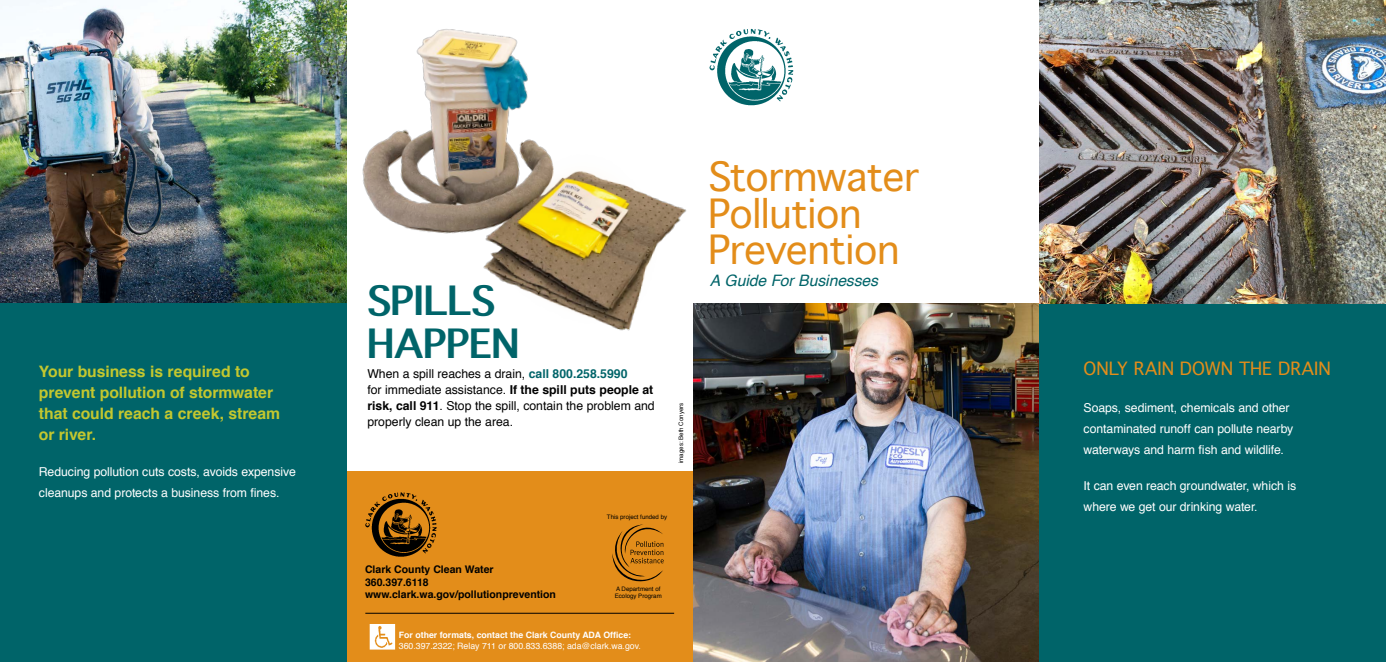
<style>
.page{position:relative;width:1386px;height:662px;background:#fff}
.page>*{position:absolute;margin:0;border:0;box-sizing:border-box;transform-origin:0 0}
.t1{font:38.5px/36.8px "Thonburi";letter-spacing:-.015em;color:#e38d1a}
.t2{font:700 38.5px/42.5px "Thonburi";letter-spacing:.005em;color:#006469}
.t3{font:17.5px "Thonburi";letter-spacing:-.005em;color:#e38d1a}
.t4{font:700 15.75px/21px "Helvetica";letter-spacing:-.005em;color:#c3c72f}
.t5{font:italic 15.75px "Helvetica";letter-spacing:-.005em;color:#006469}
.t6{font:12.25px/21px "Helvetica";letter-spacing:-.005em;color:#fff}
.t7{font:12.25px/15.8px "Helvetica";color:#000}
.t8{font:700 10.5px/12.6px "Helvetica";color:#000}
.t9{font:8.75px "Helvetica";color:#fff}
.t10{font:700 8.75px "Helvetica";color:#fff}
.t11{font:6.12px/7.4px "Helvetica";color:#000}
.s1{font-weight:700;color:#006469}
.s2{font-weight:700}
</style>
<div class="page">
<div style="left:346px;top:472px;width:347px;height:190px;background:#e38d1a"></div>
<img style="left:346px;top:7px;width:341px;height:344px">
<img style="left:693px;top:303px;width:347px;height:359px">
<img style="left:709px;top:28px;width:85px;height:78px">
<div style="left:1040px;top:268px;width:346px;height:394px;background:#006469"></div>
<img style="left:0;top:0;width:346px;height:303px">
<div style="left:0;top:303px;width:346px;height:359px;background:#006469"></div>
<img style="left:1040px;top:0;width:346px;height:303px">
<hr style="left:365px;top:612px;width:309px;height:1px;background:#000">
<img style="left:365px;top:492px;width:72px;height:65px">
<svg style="left:612px;top:524px;width:52px;height:58px"></svg>
<img style="left:369px;top:624px;width:27px;height:26px">
<p class="t4" style="left:39px;top:361px;width:243px">Your business is required to prevent pollution of stormwater that could reach a creek, stream or river.</p>
<p class="t6" style="left:39px;top:462px;width:258px">Reducing pollution cuts costs, avoids expensive cleanups and protects a business from fines.</p>
<h1 class="t2" style="left:367px;top:280px;width:153px">SPILLS<br>HAPPEN</h1>
<p class="t7" style="left:367px;top:366px;width:289px">When a spill reaches a drain, <span class="s1">call 800.258.5990<br></span>for immediate assistance. <span class="s2">If the spill puts people at risk, call 911</span>. Stop the spill, contain the problem and properly clean up the area.</p>
<p class="t11" style="left:678px;top:463px;width:62px;rotate:-90deg">images: Beth Conyers</p>
<p class="t8" style="left:365px;top:563px;width:192px">Clark County Clean Water<br>360.397.6118 www.clark.wa.gov/pollutionprevention</p>
<p class="t11" style="left:607px;top:513px;width:62px">This project funded by</p>
<p class="t11" style="left:615px;top:585px;width:48px">A Department of<br>Ecology Program</p>
<p class="t10" style="left:399px;top:628px;width:234px">For other formats, contact the Clark County ADA Office:</p>
<p class="t9" style="left:399px;top:638px;width:244px">360.397.2322; Relay 711 or 800.833.6388; ada@clark.wa.gov.</p>
<h1 class="t1" style="left:708px;top:159px;width:212px">Stormwater<br>Pollution<br>Prevention</h1>
<p class="t5" style="left:710px;top:268px;width:170px">A Guide For Businesses</p>
<h2 class="t3" style="left:1084px;top:359px;width:249px">ONLY RAIN DOWN THE DRAIN</h2>
<p class="t6" style="left:1084px;top:397px;width:211px">Soaps, sediment, chemicals and other contaminated runoff can pollute nearby waterways and harm fish and wildlife.</p>
<p class="t6" style="left:1084px;top:475px;width:214px">It can even reach groundwater, which is where we get our drinking water.</p>
</div>
